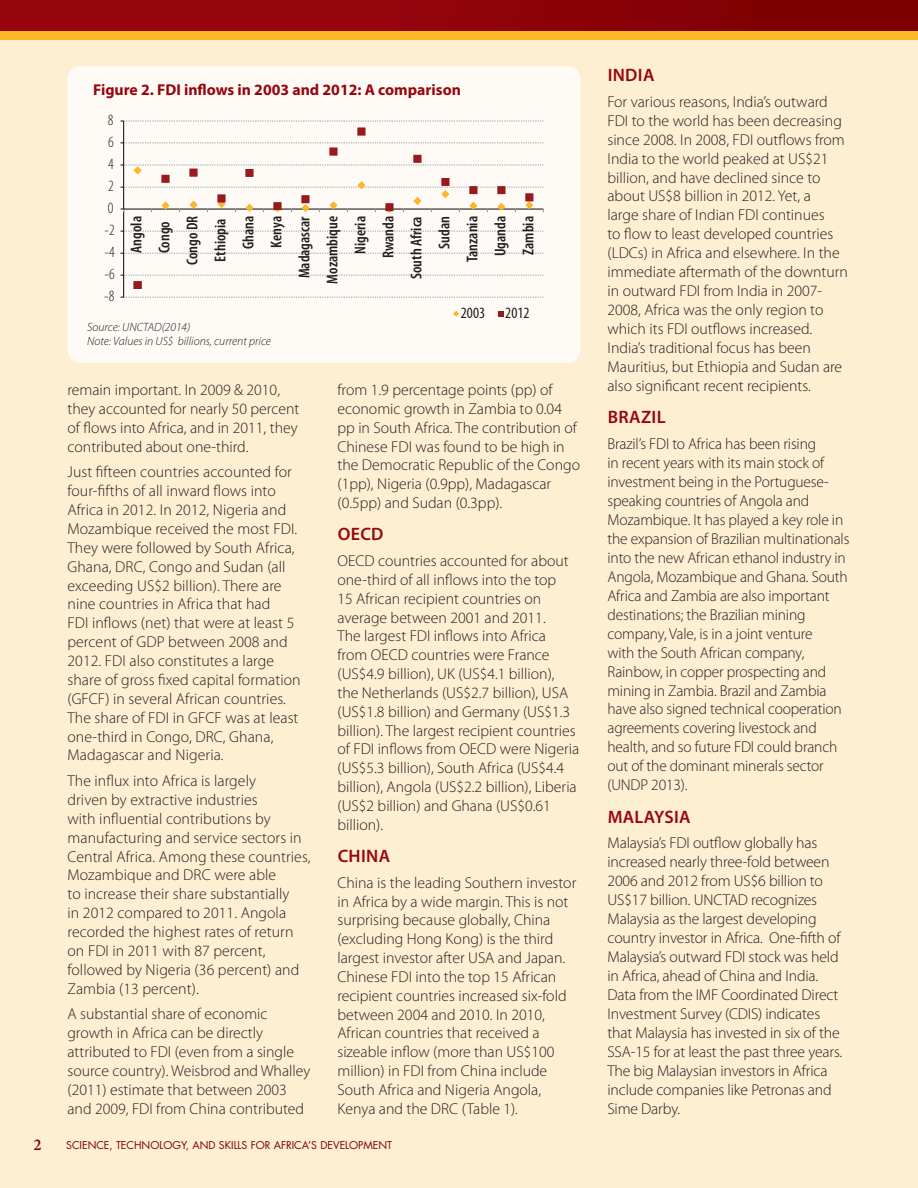
<style>
.page{position:relative;width:918px;height:1188px;background:#feeed2}
.page>*{position:absolute;margin:0;border:0;box-sizing:border-box;transform-origin:0 0}
.head3{font:600 18px "Myriad Pro";letter-spacing:.02em;color:#97060e}
.t1{font:600 16.5px "Minion Pro";color:#7d0100}
.Body_text{font:300 15.75px/18.9px "Myriad Pro";color:#231f20}
.t2{font:600 condensed 15.75px "Myriad Pro";color:#231f20}
.fig_title{font:700 15.75px "Myriad Pro";color:#97060e}
.t3{font:300 condensed 15.75px "Myriad Pro";color:#231f20}
.t4{font:condensed 15.75px "Myriad Pro";color:#231f20}
.Source{font:italic 300 12px "Myriad Pro";color:#231f20}
.t5{font:10.5px "Futura Std";color:#7c0100}
</style>
<div class="page">
<div style="left:68px;top:66px;width:512px;height:297px;background:#fefbf6;border-radius:14px"></div>
<hr style="left:123px;top:121px;width:1px;height:176px;background:#231f20">
<svg style="left:121px;top:297px;width:422px;height:1px"></svg>
<svg style="left:121px;top:275px;width:422px;height:1px"></svg>
<svg style="left:121px;top:253px;width:422px;height:1px"></svg>
<svg style="left:121px;top:231px;width:422px;height:1px"></svg>
<svg style="left:121px;top:142px;width:422px;height:1px"></svg>
<svg style="left:121px;top:120px;width:422px;height:2px"></svg>
<svg style="left:121px;top:164px;width:423px;height:49px"></svg>
<svg style="left:134px;top:128px;width:399px;height:161px"></svg>
<svg style="left:453px;top:311px;width:6px;height:5px"></svg>
<svg style="left:498px;top:311px;width:5px;height:5px"></svg>
<div style="left:0;top:14px;width:918px;height:26px;background:#fcb729"></div>
<div style="left:0;top:0;width:918px;height:31px;background:linear-gradient(to right,#9f0712,#7c0001)"></div>
<p class="fig_title" style="left:93px;top:79px;width:369px">Figure 2. FDI inflows in 2003 and 2012: A comparison</p>
<p class="t3" style="left:108px;top:111px;width:7px">8</p>
<p class="t3" style="left:108px;top:133px;width:7px">6</p>
<p class="t3" style="left:108px;top:155px;width:7px">4</p>
<p class="t3" style="left:108px;top:177px;width:7px">2</p>
<p class="t3" style="left:108px;top:199px;width:7px">0</p>
<p class="t3" style="left:105px;top:222px;width:12px">-2</p>
<p class="t3" style="left:105px;top:244px;width:12px">-4</p>
<p class="t3" style="left:105px;top:266px;width:12px">-6</p>
<p class="t3" style="left:104px;top:288px;width:12px">-8</p>
<p class="t2" style="left:128px;top:253px;width:38px;rotate:-90deg">Angola</p>
<p class="t2" style="left:156px;top:253px;width:34px;rotate:-90deg">Congo</p>
<p class="t2" style="left:184px;top:265px;width:51px;rotate:-90deg">Congo DR</p>
<p class="t2" style="left:212px;top:262px;width:45px;rotate:-90deg">Ethiopia</p>
<p class="t2" style="left:240px;top:249px;width:35px;rotate:-90deg">Ghana</p>
<p class="t2" style="left:268px;top:248px;width:33px;rotate:-90deg">Kenya</p>
<p class="t2" style="left:296px;top:278px;width:64px;rotate:-90deg">Madagascar</p>
<p class="t2" style="left:324px;top:284px;width:69px;rotate:-90deg">Mozambique</p>
<p class="t2" style="left:352px;top:254px;width:39px;rotate:-90deg">Nigeria</p>
<p class="t2" style="left:380px;top:258px;width:44px;rotate:-90deg">Rwanda</p>
<p class="t2" style="left:408px;top:279px;width:64px;rotate:-90deg">South Africa</p>
<p class="t2" style="left:436px;top:249px;width:34px;rotate:-90deg">Sudan</p>
<p class="t2" style="left:464px;top:262px;width:48px;rotate:-90deg">Tanzania</p>
<p class="t2" style="left:492px;top:256px;width:42px;rotate:-90deg">Uganda</p>
<p class="t2" style="left:520px;top:255px;width:40px;rotate:-90deg">Zambia</p>
<p class="t4" style="left:461px;top:303px;width:26px">2003</p>
<p class="t4" style="left:505px;top:303px;width:26px">2012</p>
<p class="Source" style="left:87px;top:320px;width:105px">Source: UNCTAD(2014)</p>
<p class="Source" style="left:87px;top:334px;width:185px">Note: Values in US$ billions, current price</p>
<p class="Body_text" style="left:68px;top:380px;width:233px">remain important. In 2009 &amp; 2010, they accounted for nearly 50 percent of flows into Africa, and in 2011, they contributed about one-third.</p>
<p class="Body_text" style="left:68px;top:462px;width:235px">Just fifteen countries accounted for four-fifths of all inward flows into Africa in 2012. In 2012, Nigeria and Mozambique received the most FDI.<br>They were followed by South Africa, Ghana, DRC, Congo and Sudan (all exceeding US$2 billion). There are nine countries in Africa that had<br>FDI inflows (net) that were at least 5 percent of GDP between 2008 and 2012. FDI also constitutes a large share of gross fixed capital formation (GFCF) in several African countries.<br>The share of FDI in GFCF was at least one-third in Congo, DRC, Ghana, Madagascar and Nigeria.</p>
<p class="Body_text" style="left:68px;top:771px;width:245px">The influx into Africa is largely<br>driven by extractive industries<br>with influential contributions by manufacturing and service sectors in Central Africa. Among these countries, Mozambique and DRC were able<br>to increase their share substantially<br>in 2012 compared to 2011. Angola recorded the highest rates of return on FDI in 2011 with 87 percent, followed by Nigeria (36 percent) and Zambia (13 percent).</p>
<p class="Body_text" style="left:68px;top:1005px;width:245px">A substantial share of economic growth in Africa can be directly attributed to FDI (even from a single source country). Weisbrod and Whalley (2011) estimate that between 2003 and 2009, FDI from China contributed</p>
<p class="Body_text" style="left:338px;top:380px;width:244px">from 1.9 percentage points (pp) of economic growth in Zambia to 0.04 pp in South Africa. The contribution of Chinese FDI was found to be high in the Democratic Republic of the Congo (1pp), Nigeria (0.9pp), Madagascar (0.5pp) and Sudan (0.3pp).</p>
<p class="head3" style="left:338px;top:523px;width:47px">OECD</p>
<p class="Body_text" style="left:338px;top:551px;width:243px">OECD countries accounted for about one-third of all inflows into the top<br>15 African recipient countries on average between 2001 and 2011.<br>The largest FDI inflows into Africa from OECD countries were France (US$4.9 billion), UK (US$4.1 billion), the Netherlands (US$2.7 billion), USA (US$1.8 billion) and Germany (US$1.3 billion). The largest recipient countries of FDI inflows from OECD were Nigeria (US$5.3 billion), South Africa (US$4.4 billion), Angola (US$2.2 billion), Liberia (US$2 billion) and Ghana (US$0.61 billion).</p>
<p class="head3" style="left:338px;top:845px;width:54px">CHINA</p>
<p class="Body_text" style="left:338px;top:873px;width:240px">China is the leading Southern investor in Africa by a wide margin. This is not surprising because globally, China (excluding Hong Kong) is the third largest investor after USA and Japan.<br>Chinese FDI into the top 15 African recipient countries increased six-fold between 2004 and 2010. In 2010, African countries that received a sizeable inflow (more than US$100 million) in FDI from China include South Africa and Nigeria Angola, Kenya and the DRC (Table 1).</p>
<p class="t1" style="left:34px;top:1134px;width:10px">2</p>
<p class="t5" style="left:66px;top:1139px;width:328px">SCIENCE, TECHNOLOGY, AND SKILLS FOR AFRICA’S DEVELOPMENT</p>
<p class="head3" style="left:608px;top:64px;width:48px">INDIA</p>
<p class="Body_text" style="left:608px;top:92px;width:242px">For various reasons, India’s outward FDI to the world has been decreasing since 2008. In 2008, FDI outflows from India to the world peaked at US$21 billion, and have declined since to about US$8 billion in 2012. Yet, a<br>large share of Indian FDI continues<br>to flow to least developed countries (LDCs) in Africa and elsewhere. In the immediate aftermath of the downturn in outward FDI from India in 2007- 2008, Africa was the only region to which its FDI outflows increased.<br>India’s traditional focus has been Mauritius, but Ethiopia and Sudan are also significant recent recipients.</p>
<p class="head3" style="left:608px;top:406px;width:59px">BRAZIL</p>
<p class="Body_text" style="left:608px;top:434px;width:243px">Brazil’s FDI to Africa has been rising<br>in recent years with its main stock of investment being in the Portuguese&shy;speaking countries of Angola and Mozambique. It has played a key role in the expansion of Brazilian multinationals into the new African ethanol industry in Angola, Mozambique and Ghana. South Africa and Zambia are also important destinations; the Brazilian mining company, Vale, is in a joint venture<br>with the South African company, Rainbow, in copper prospecting and mining in Zambia. Brazil and Zambia have also signed technical cooperation agreements covering livestock and health, and so future FDI could branch out of the dominant minerals sector (UNDP 2013).</p>
<p class="head3" style="left:608px;top:805px;width:85px">MALAYSIA</p>
<p class="Body_text" style="left:608px;top:834px;width:236px">Malaysia’s FDI outflow globally has increased nearly three-fold between 2006 and 2012 from US$6 billion to US$17 billion. UNCTAD recognizes Malaysia as the largest developing country investor in Africa. One-fifth of Malaysia’s outward FDI stock was held in Africa, ahead of China and India.<br>Data from the IMF Coordinated Direct Investment Survey (CDIS) indicates that Malaysia has invested in six of the SSA-15 for at least the past three years.<br>The big Malaysian investors in Africa include companies like Petronas and Sime Darby.</p>
</div>
